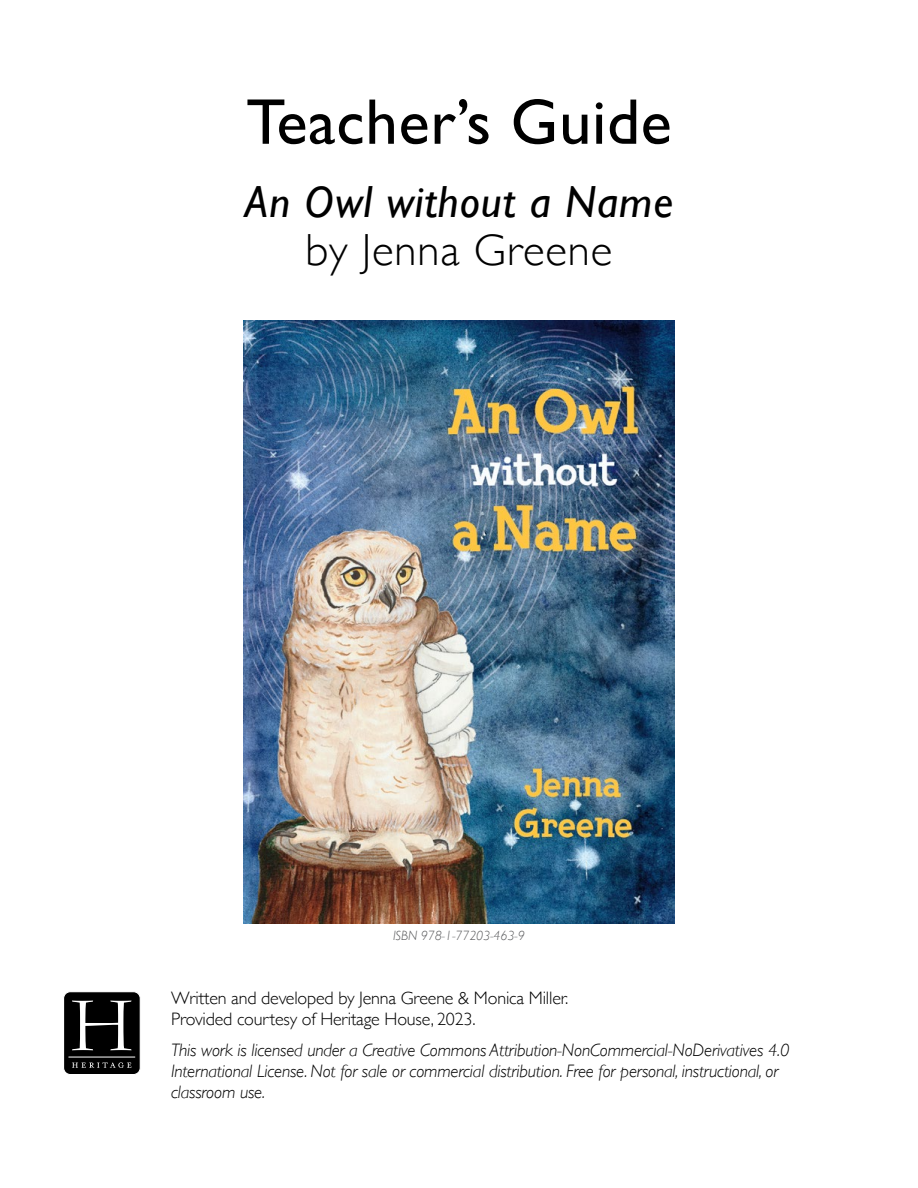
<style>
.page{position:relative;width:918px;height:1188px;background:#fff}
.page>*{position:absolute;margin:0;border:0;box-sizing:border-box;transform-origin:0 0}
.t1{font:64.8px "Gill Sans";letter-spacing:.01em;color:#000}
.t2{font:italic 45px "Gill Sans";letter-spacing:.02em;color:#000}
.t3{font:300 45px "Gill Sans";letter-spacing:.02em;color:#000}
.t4{font:italic 300 18px/21px "Gill Sans";letter-spacing:-.01em;color:#000}
.t5{font:300 18px/21px "Gill Sans";letter-spacing:-.01em;color:#000}
.t6{font:italic 300 13.5px "Gill Sans";letter-spacing:-.01em;color:#58595b}
</style>
<div class="page">
<img style="left:244px;top:320px;width:430px;height:603px">
<div style="left:64px;top:992px;width:76px;height:83px;background:#000;border-radius:7px"></div>
<div style="left:63px;top:991px;width:78px;height:84px;border:1px solid #fff;border-radius:7px"></div>
<svg style="left:72px;top:1001px;width:60px;height:49px"></svg>
<svg style="left:72px;top:1062px;width:59px;height:6px"></svg>
<hr style="left:69px;top:1057px;width:66px;height:1px;background:#fff">
<h1 class="t1" style="left:246px;top:84px;width:427px">Teacher’s Guide</h1>
<h2 class="t2" style="left:245px;top:176px;width:430px">An Owl without a Name</h2>
<h2 class="t3" style="left:306px;top:215px;width:308px">by Jenna Greene</h2>
<p class="t6" style="left:393px;top:928px;width:133px">ISBN 978-1-77203-463-9</p>
<p class="t5" style="left:171px;top:986px;width:399px">Written and developed by Jenna Greene &amp; Monica Miller.<br>Provided courtesy of Heritage House, 2023.</p>
<p class="t4" style="left:171px;top:1040px;width:620px">This work is licensed under a Creative Commons Attribution-NonCommercial-NoDerivatives 4.0<br>International License. Not for sale or commercial distribution. Free for personal, instructional, or classroom use.</p>
</div>
